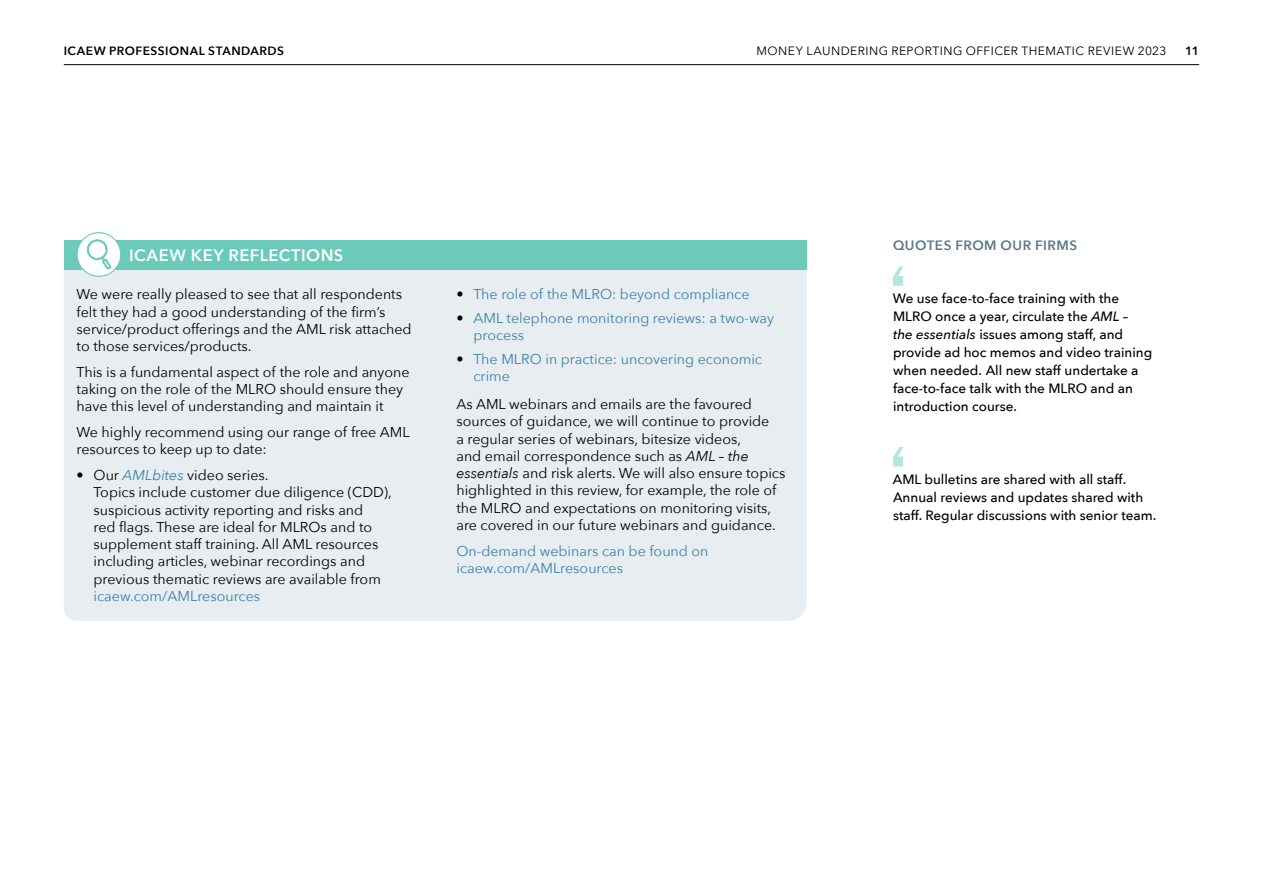
<style>
.page{position:relative;width:1263px;height:893px;background:#fff}
.page>*{position:absolute;margin:0;border:0;box-sizing:border-box;transform-origin:0 0}
.ZM_Blue_heading_thematic_review{font:600 16.5px "Avenir Next";letter-spacing:.03em;color:#fff}
.ZM_Bulleted_list{font:14.25px/17.2px "Avenir Next";color:#000}
.ZM_Bulleted_list-2{font:14.25px/17.2px "Avenir Next";color:#3c82a9}
.ZM_Quote{font:500 13.5px/18px "Avenir Next";color:#000}
.ZM_B_head{font:600 13.5px "Avenir Next";letter-spacing:.035em;color:#5a7a8c}
.t1{font:12px "Avenir Next";letter-spacing:.04em;color:#000}
.t2{font:600 12px "Avenir Next";letter-spacing:.04em;color:#000}
.s1{font-style:italic;color:#3c82a9}
.s2{color:#3c82a9}
.s3{color:#000}
.s4{font-style:italic}
</style>
<div class="page">
<hr style="left:64px;top:64px;width:1135px;height:1px;background:#000">
<div style="left:64px;top:270px;width:742px;height:351px;background:#e7edf0"></div>
<div style="left:64px;top:240px;width:742px;height:30px;background:#6bcaba"></div>
<div style="left:77px;top:233px;width:44px;height:43px;background:#fff;border-radius:50%"></div>
<div style="left:77px;top:232px;width:44px;height:45px;border:1px solid #6bcaba;border-radius:50%"></div>
<svg style="left:86px;top:239px;width:25px;height:30px"></svg>
<svg style="left:893px;top:266px;width:10px;height:20px"></svg>
<svg style="left:893px;top:447px;width:10px;height:19px"></svg>
<p class="t2" style="left:64px;top:40px;width:222px">ICAEW PROFESSIONAL STANDARDS</p>
<p class="t1" style="left:756px;top:40px;width:412px">MONEY LAUNDERING REPORTING OFFICER THEMATIC REVIEW 2023</p>
<p class="t2" style="left:1185px;top:40px;width:16px">11</p>
<p class="ZM_Blue_heading_thematic_review" style="left:129px;top:241px;width:216px">ICAEW KEY REFLECTIONS</p>
<p class="ZM_Bulleted_list" style="left:77px;top:285px;width:337px">We were really pleased to see that all respondents felt they had a good understanding of the firm’s service/product offerings and the AML risk attached to those services/products.</p>
<p class="ZM_Bulleted_list" style="left:77px;top:363px;width:335px">This is a fundamental aspect of the role and anyone taking on the role of the MLRO should ensure they have this level of understanding and maintain it</p>
<p class="ZM_Bulleted_list" style="left:77px;top:423px;width:335px">We highly recommend using our range of free AML resources to keep up to date:</p>
<p class="ZM_Bulleted_list" style="left:94px;top:466px;width:300px;text-indent:-17px">• Our <span class="s1">AMLbites</span> video series.<br>Topics include customer due diligence (CDD), suspicious activity reporting and risks and<br>red flags. These are ideal for MLROs and to supplement staff training. All AML resources including articles, webinar recordings and previous thematic reviews are available from <span class="s2">icaew.com/AMLresources</span></p>
<p class="ZM_Bulleted_list-2" style="left:456px;top:285px;width:295px"><span class="s3">•</span> The role of the MLRO: beyond compliance</p>
<p class="ZM_Bulleted_list-2" style="left:473px;top:309px;width:302px;text-indent:-17px"><span class="s3">•</span> AML telephone monitoring reviews: a two-way process</p>
<p class="ZM_Bulleted_list-2" style="left:473px;top:350px;width:290px;text-indent:-17px"><span class="s3">•</span> The MLRO in practice: uncovering economic crime</p>
<p class="ZM_Bulleted_list" style="left:456px;top:395px;width:330px">As AML webinars and emails are the favoured sources of guidance, we will continue to provide<br>a regular series of webinars, bitesize videos,<br>and email correspondence such as <span class="s4">AML – the essentials</span> and risk alerts. We will also ensure topics highlighted in this review, for example, the role of the MLRO and expectations on monitoring visits, are covered in our future webinars and guidance.</p>
<p class="ZM_Bulleted_list-2" style="left:456px;top:541px;width:254px">On-demand webinars can be found on icaew.com/AMLresources</p>
<p class="ZM_B_head" style="left:893px;top:233px;width:186px">QUOTES FROM OUR FIRMS</p>
<p class="ZM_Quote" style="left:893px;top:288px;width:261px">We use face-to-face training with the MLRO once a year, circulate the <span class="s4">AML –<br>the essentials</span> issues among staff, and provide ad hoc memos and video training when needed. All new staff undertake a face-to-face talk with the MLRO and an introduction course.</p>
<p class="ZM_Quote" style="left:893px;top:469px;width:265px">AML bulletins are shared with all staff.<br>Annual reviews and updates shared with staff. Regular discussions with senior team.</p>
</div>
